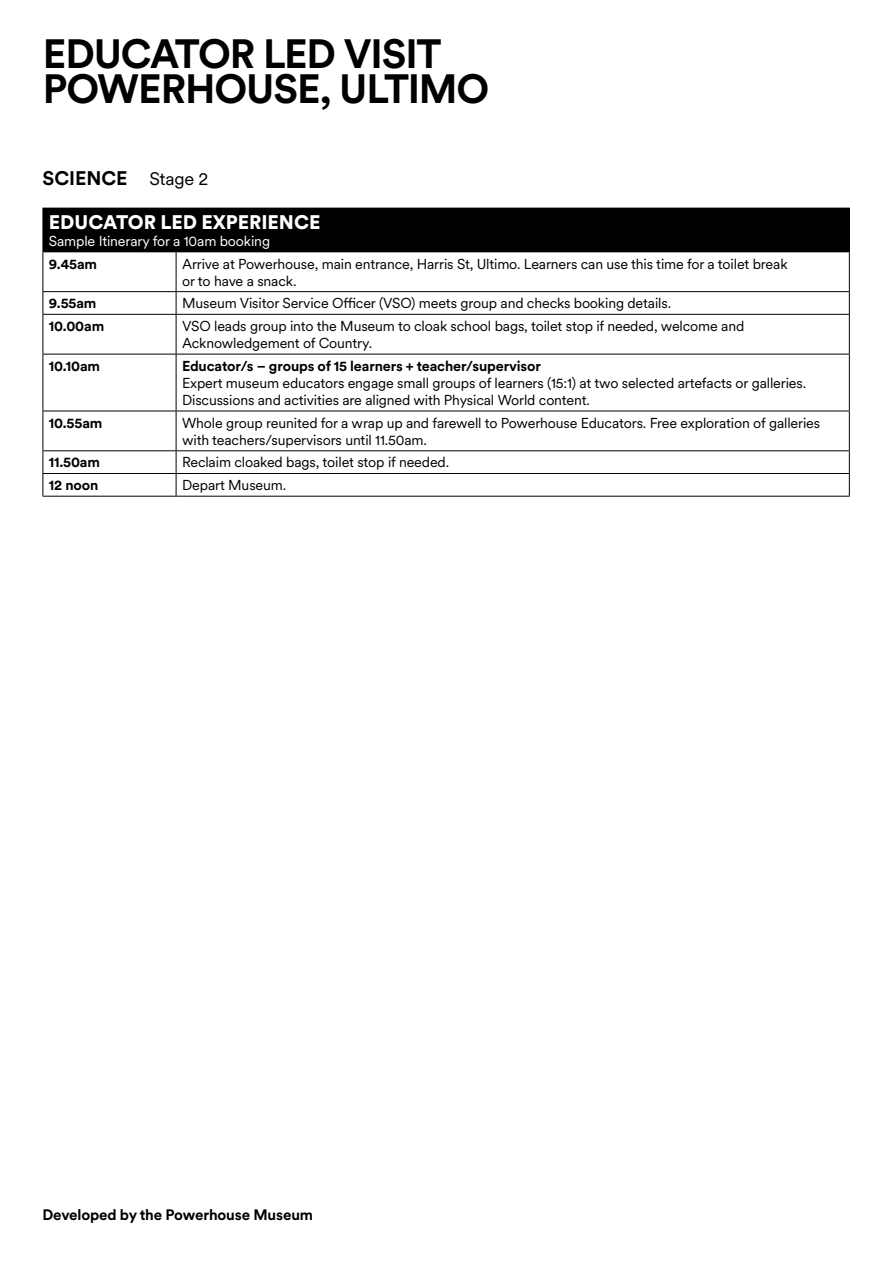
<style>
.page{position:relative;width:893px;height:1263px;background:#fff}
.page>*{position:absolute;margin:0;border:0;box-sizing:border-box;transform-origin:0 0}
.Title_27_23pt{font:700 40.5px/34.5px "Circular XX";letter-spacing:-.03em;color:#000}
.Subhead_13pt{font:900 19.5px "Circular XX";color:#fff}
.t1{font:700 19.5px "Circular XX";color:#000}
.t2{font:700 15px "Circular XX";letter-spacing:-.01em;color:#000}
.Bodytext_9_5pt{font:14.25px/17.1px "Circular XX";letter-spacing:-.01em;color:#000}
.Bodytext_9_5pt-2{font:700 14.25px "Circular XX";letter-spacing:-.01em;color:#000}
.Bodytext_9_5pt-3{font:14.25px "Circular XX";letter-spacing:-.01em;color:#fff}
.s1{font-weight:400;font-size:18px}
</style>
<div class="page">
<div style="left:43px;top:208px;width:806px;height:44px;background:#000"></div>
<hr style="left:849px;top:208px;width:1px;height:43px;background:#000">
<hr style="left:43px;top:252px;width:1px;height:39px;background:#000">
<hr style="left:176px;top:251px;width:674px;height:1px;background:#000">
<hr style="left:176px;top:252px;width:1px;height:39px;background:#000">
<hr style="left:849px;top:252px;width:1px;height:39px;background:#000">
<hr style="left:43px;top:291px;width:133px;height:1px;background:#000">
<svg style="left:43px;top:292px;width:1px;height:22px"></svg>
<hr style="left:176px;top:291px;width:674px;height:1px;background:#000">
<svg style="left:176px;top:292px;width:1px;height:22px"></svg>
<svg style="left:849px;top:292px;width:1px;height:22px"></svg>
<hr style="left:43px;top:314px;width:133px;height:1px;background:#000">
<hr style="left:43px;top:315px;width:1px;height:39px;background:#000">
<hr style="left:176px;top:314px;width:674px;height:1px;background:#000">
<hr style="left:176px;top:315px;width:1px;height:39px;background:#000">
<hr style="left:849px;top:315px;width:1px;height:39px;background:#000">
<hr style="left:43px;top:354px;width:133px;height:1px;background:#000">
<hr style="left:43px;top:354px;width:1px;height:57px;background:#000">
<hr style="left:176px;top:354px;width:674px;height:1px;background:#000">
<hr style="left:176px;top:354px;width:1px;height:57px;background:#000">
<hr style="left:849px;top:354px;width:1px;height:57px;background:#000">
<hr style="left:43px;top:411px;width:133px;height:1px;background:#000">
<hr style="left:43px;top:411px;width:1px;height:39px;background:#000">
<hr style="left:176px;top:411px;width:674px;height:1px;background:#000">
<hr style="left:176px;top:411px;width:1px;height:39px;background:#000">
<hr style="left:849px;top:411px;width:1px;height:39px;background:#000">
<hr style="left:43px;top:450px;width:133px;height:1px;background:#000">
<hr style="left:176px;top:450px;width:674px;height:1px;background:#000">
<hr style="left:43px;top:473px;width:133px;height:1px;background:#000">
<svg style="left:43px;top:451px;width:1px;height:45px"></svg>
<hr style="left:176px;top:473px;width:674px;height:1px;background:#000">
<svg style="left:176px;top:451px;width:1px;height:45px"></svg>
<svg style="left:849px;top:451px;width:1px;height:45px"></svg>
<hr style="left:43px;top:496px;width:133px;height:1px;background:#000">
<hr style="left:176px;top:496px;width:674px;height:1px;background:#000">
<p class="Title_27_23pt" style="left:43px;top:35px;width:448px">EDUCATOR LED VISIT<br>POWERHOUSE, ULTIMO</p>
<p class="t1" style="left:43px;top:164px;width:167px">SCIENCE <span class="s1">Stage 2</span></p>
<p class="Subhead_13pt" style="left:49px;top:208px;width:273px">EDUCATOR LED EXPERIENCE</p>
<p class="Bodytext_9_5pt-3" style="left:49px;top:231px;width:223px">Sample Itinerary for a 10am booking</p>
<p class="Bodytext_9_5pt-2" style="left:49px;top:254px;width:50px">9.45am</p>
<p class="Bodytext_9_5pt" style="left:182px;top:254px;width:607px">Arrive at Powerhouse, main entrance, Harris St, Ultimo. Learners can use this time for a toilet break or to have a snack.</p>
<p class="Bodytext_9_5pt-2" style="left:49px;top:293px;width:49px">9.55am</p>
<p class="Bodytext_9_5pt" style="left:182px;top:294px;width:490px">Museum Visitor Service Officer (VSO) meets group and checks booking details.</p>
<p class="Bodytext_9_5pt-2" style="left:49px;top:316px;width:57px">10.00am</p>
<p class="Bodytext_9_5pt" style="left:182px;top:317px;width:564px">VSO leads group into the Museum to cloak school bags, toilet stop if needed, welcome and<br>Acknowledgement of Country.</p>
<p class="Bodytext_9_5pt-2" style="left:49px;top:356px;width:53px">10.10am</p>
<p class="Bodytext_9_5pt-2" style="left:182px;top:356px;width:360px">Educator/s – groups of 15 learners + teacher/supervisor</p>
<p class="Bodytext_9_5pt" style="left:182px;top:374px;width:626px">Expert museum educators engage small groups of learners (15:1) at two selected artefacts or galleries.<br>Discussions and activities are aligned with Physical World content.</p>
<p class="Bodytext_9_5pt-2" style="left:49px;top:413px;width:55px">10.55am</p>
<p class="Bodytext_9_5pt" style="left:182px;top:414px;width:640px">Whole group reunited for a wrap up and farewell to Powerhouse Educators. Free exploration of galleries with teachers/supervisors until 11.50am.</p>
<p class="Bodytext_9_5pt-2" style="left:49px;top:453px;width:53px">11.50am</p>
<p class="Bodytext_9_5pt" style="left:182px;top:453px;width:269px">Reclaim cloaked bags, toilet stop if needed.</p>
<p class="Bodytext_9_5pt-2" style="left:49px;top:475px;width:51px">12 noon</p>
<p class="Bodytext_9_5pt" style="left:182px;top:476px;width:106px">Depart Museum.</p>
<p class="t2" style="left:43px;top:1205px;width:272px">Developed by the Powerhouse Museum</p>
</div>
